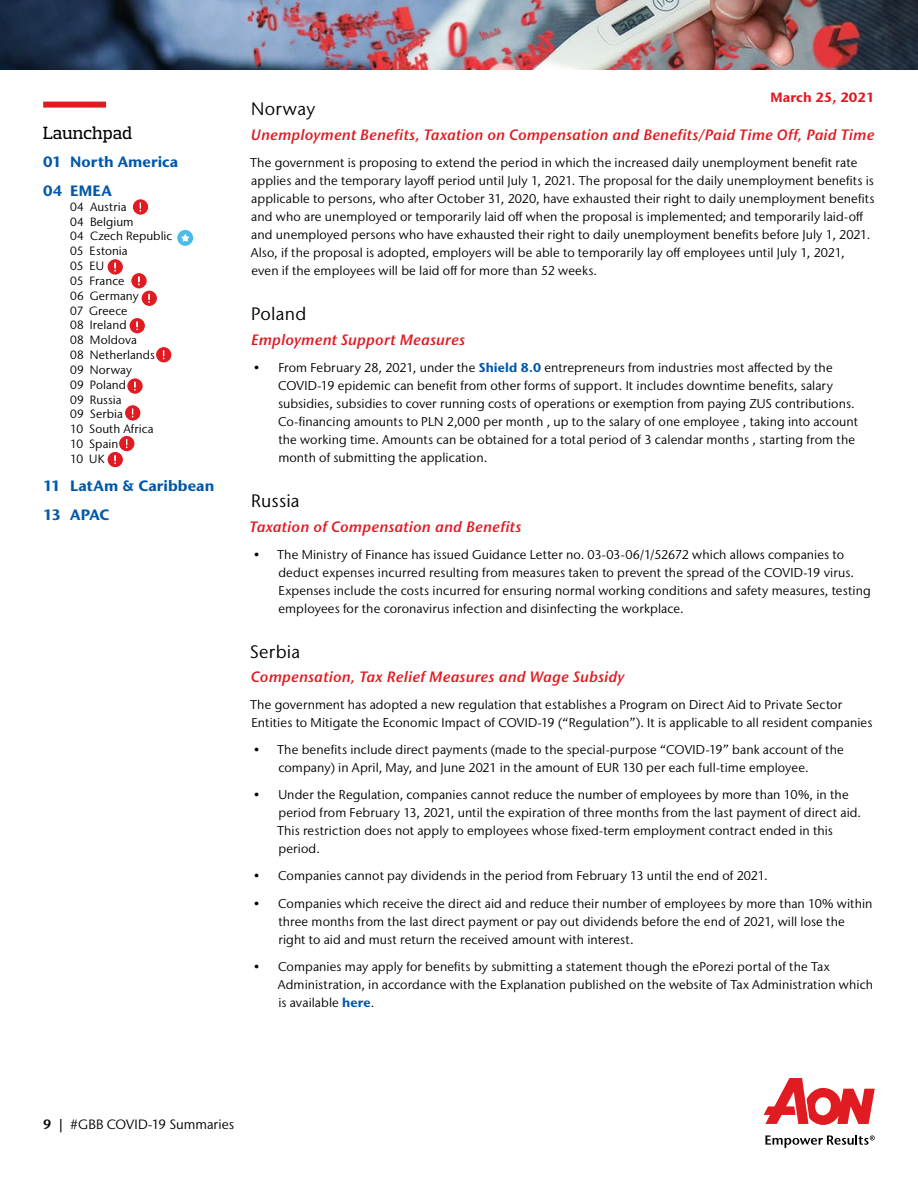
<style>
.page{position:relative;width:918px;height:1188px;background:#fff}
.page>*{position:absolute;margin:0;border:0;box-sizing:border-box;transform-origin:0 0}
.t1{font:18px "Stone Sans IIITC Pro";letter-spacing:.015em;color:#000}
.t2{font:500 18px "Prelo Slab";letter-spacing:-.005em;color:#000}
.t3{font:italic 600 15px "Stone Sans IIITC Pro";letter-spacing:.03em;color:#e11b22}
.t4{font:700 15px/28.3px "Stone Sans IIITC Pro";letter-spacing:.005em;color:#0058a9}
.t5{font:13.5px "Stone Sans IIITC Pro";color:#000}
.t6{font:700 13.5px "Stone Sans IIITC Pro";color:#e11b22}
.t7{font:12.75px/18px "Stone Sans IIITC Pro";letter-spacing:.01em;color:#000}
.t8{font:12px/14.9px "Stone Sans IIITC Pro";letter-spacing:.005em;color:#000}
.s1{font-weight:700;color:#0058a9}
.s2{font-weight:600}
</style>
<div class="page">
<svg style="left:764px;top:1078px;width:111px;height:47px"></svg>
<svg style="left:765px;top:1135px;width:110px;height:13px"></svg>
<img style="left:0;top:0;width:918px;height:69px">
<div style="left:43px;top:102px;width:63px;height:6px;background:#e11b22"></div>
<div style="left:132px;top:199px;width:17px;height:16px;background:#e11b22;border-radius:50%"></div>
<div style="left:132px;top:198px;width:17px;height:18px;border:1px solid #fff;border-radius:50%"></div>
<svg style="left:139px;top:202px;width:2px;height:10px"></svg>
<svg style="left:131px;top:273px;width:16px;height:16px"></svg>
<div style="left:130px;top:272px;width:18px;height:18px;border:1px solid #fff;border-radius:50%"></div>
<svg style="left:138px;top:276px;width:2px;height:10px"></svg>
<div style="left:107px;top:259px;width:16px;height:16px;background:#e11b22;border-radius:50%"></div>
<div style="left:107px;top:258px;width:17px;height:18px;border:1px solid #fff;border-radius:50%"></div>
<svg style="left:114px;top:262px;width:2px;height:10px"></svg>
<div style="left:141px;top:290px;width:16px;height:16px;background:#e11b22;border-radius:50%"></div>
<div style="left:141px;top:290px;width:17px;height:17px;border:1px solid #fff;border-radius:50%"></div>
<svg style="left:148px;top:293px;width:2px;height:10px"></svg>
<div style="left:129px;top:318px;width:16px;height:16px;background:#e11b22;border-radius:50%"></div>
<div style="left:128px;top:317px;width:18px;height:17px;border:1px solid #fff;border-radius:50%"></div>
<svg style="left:136px;top:321px;width:2px;height:10px"></svg>
<div style="left:127px;top:378px;width:16px;height:16px;background:#e11b22;border-radius:50%"></div>
<div style="left:126px;top:377px;width:18px;height:18px;border:1px solid #fff;border-radius:50%"></div>
<svg style="left:134px;top:381px;width:2px;height:10px"></svg>
<div style="left:156px;top:347px;width:16px;height:16px;background:#e11b22;border-radius:50%"></div>
<div style="left:155px;top:346px;width:17px;height:18px;border:1px solid #fff;border-radius:50%"></div>
<svg style="left:162px;top:350px;width:3px;height:10px"></svg>
<div style="left:125px;top:405px;width:16px;height:16px;background:#e11b22;border-radius:50%"></div>
<div style="left:124px;top:404px;width:17px;height:18px;border:1px solid #fff;border-radius:50%"></div>
<svg style="left:131px;top:408px;width:3px;height:10px"></svg>
<div style="left:107px;top:451px;width:16px;height:17px;background:#e11b22;border-radius:50%"></div>
<div style="left:107px;top:451px;width:17px;height:17px;border:1px solid #fff;border-radius:50%"></div>
<svg style="left:114px;top:455px;width:2px;height:9px"></svg>
<div style="left:119px;top:435px;width:16px;height:17px;background:#e11b22;border-radius:50%"></div>
<div style="left:118px;top:435px;width:18px;height:17px;border:1px solid #fff;border-radius:50%"></div>
<svg style="left:126px;top:439px;width:2px;height:10px"></svg>
<svg style="left:177px;top:229px;width:17px;height:17px"></svg>
<div style="left:176px;top:229px;width:18px;height:18px;border:1px solid #fff;border-radius:50%"></div>
<svg style="left:180px;top:233px;width:11px;height:10px"></svg>
<h1 class="t2" style="left:43px;top:122px;width:91px">Launchpad</h1>
<p class="t4" style="left:43px;top:148px;width:137px">01 North America<br>04 EMEA</p>
<p class="t8" style="left:70px;top:199px;width:104px">04 Austria<br>04 Belgium<br>04 Czech Republic<br>05 Estonia<br>05 EU<br>05 France<br>06 Germany<br>07 Greece<br>08 Ireland<br>08 Moldova<br>08 Netherlands<br>09 Norway<br>09 Poland<br>09 Russia<br>09 Serbia<br>10 South Africa<br>10 Spain<br>10 UK</p>
<p class="t4" style="left:43px;top:472px;width:173px">11 LatAm &amp; Caribbean<br>13 APAC</p>
<p class="t6" style="left:771px;top:89px;width:106px">March 25, 2021</p>
<h1 class="t1" style="left:251px;top:98px;width:66px">Norway</h1>
<p class="t3" style="left:251px;top:125px;width:625px">Unemployment Benefits, Taxation on Compensation and Benefits/Paid Time Off, Paid Time</p>
<p class="t7" style="left:250px;top:154px;width:626px">The government is proposing to extend the period in which the increased daily unemployment benefit rate applies and the temporary layoff period until July 1, 2021. The proposal for the daily unemployment benefits is applicable to persons, who after October 31, 2020, have exhausted their right to daily unemployment benefits and who are unemployed or temporarily laid off when the proposal is implemented; and temporarily laid-off and unemployed persons who have exhausted their right to daily unemployment benefits before July 1, 2021.<br>Also, if the proposal is adopted, employers will be able to temporarily lay off employees until July 1, 2021,<br>even if the employees will be laid off for more than 52 weeks.</p>
<h1 class="t1" style="left:251px;top:303px;width:57px">Poland</h1>
<p class="t3" style="left:251px;top:330px;width:215px">Employment Support Measures</p>
<p class="t7" style="left:278px;top:358px;width:582px;text-indent:-25px">• From February 28, 2021, under the <span class="s1">Shield 8.0</span> entrepreneurs from industries most affected by the COVID-19 epidemic can benefit from other forms of support. It includes downtime benefits, salary subsidies, subsidies to cover running costs of operations or exemption from paying ZUS contributions.<br>Co-financing amounts to PLN 2,000 per month , up to the salary of one employee , taking into account the working time. Amounts can be obtained for a total period of 3 calendar months , starting from the month of submitting the application.</p>
<h1 class="t1" style="left:251px;top:490px;width:50px">Russia</h1>
<p class="t3" style="left:250px;top:517px;width:273px">Taxation of Compensation and Benefits</p>
<p class="t7" style="left:278px;top:545px;width:594px;text-indent:-25px">• The Ministry of Finance has issued Guidance Letter no. 03-03-06/1/52672 which allows companies to deduct expenses incurred resulting from measures taken to prevent the spread of the COVID-19 virus.<br>Expenses include the costs incurred for ensuring normal working conditions and safety measures, testing employees for the coronavirus infection and disinfecting the workplace.</p>
<h1 class="t1" style="left:250px;top:640px;width:52px">Serbia</h1>
<p class="t3" style="left:251px;top:668px;width:375px">Compensation, Tax Relief Measures and Wage Subsidy</p>
<p class="t7" style="left:250px;top:696px;width:624px">The government has adopted a new regulation that establishes a Program on Direct Aid to Private Sector<br>Entities to Mitigate the Economic Impact of COVID-19 (“Regulation”). It is applicable to all resident companies</p>
<p class="t7" style="left:278px;top:741px;width:567px;text-indent:-25px">• The benefits include direct payments (made to the special-purpose “COVID-19” bank account of the company) in April, May, and June 2021 in the amount of EUR 130 per each full-time employee.</p>
<p class="t7" style="left:277px;top:786px;width:586px;text-indent:-23px">• Under the Regulation, companies cannot reduce the number of employees by more than 10%, in the period from February 13, 2021, until the expiration of three months from the last payment of direct aid.<br>This restriction does not apply to employees whose fixed-term employment contract ended in this period.</p>
<p class="t7" style="left:254px;top:867px;width:516px">• Companies cannot pay dividends in the period from February 13 until the end of 2021.</p>
<p class="t7" style="left:278px;top:894px;width:596px;text-indent:-25px">• Companies which receive the direct aid and reduce their number of employees by more than 10% within three months from the last direct payment or pay out dividends before the end of 2021, will lose the right to aid and must return the received amount with interest.</p>
<p class="t7" style="left:278px;top:957px;width:597px;text-indent:-24px">• Companies may apply for benefits by submitting a statement though the ePorezi portal of the Tax<br>Administration, in accordance with the Explanation published on the website of Tax Administration which is available <span class="s1">here</span>.</p>
<p class="t5" style="left:43px;top:1116px;width:193px"><span class="s2">9 |</span> #GBB COVID-19 Summaries</p>
</div>
